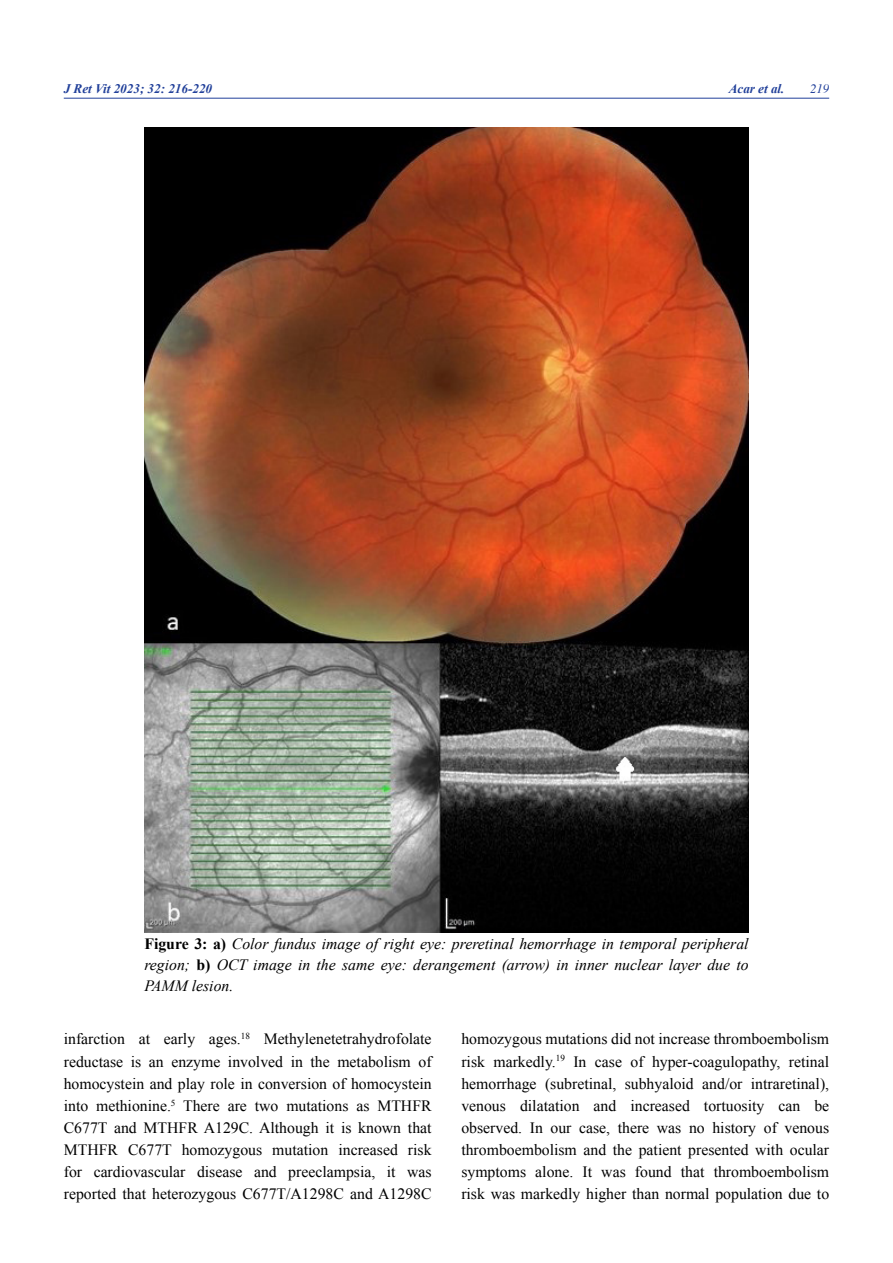
<style>
.page{position:relative;width:893px;height:1263px;background:#fff}
.page>*{position:absolute;margin:0;border:0;box-sizing:border-box;transform-origin:0 0}
.t1{font:15.75px/22px "Times New Roman";color:#000;text-align:justify}
.t2{font:italic 15.75px/21px "Times New Roman";color:#000;text-align:justify}
.t3{font:italic 700 13.2px "Times New Roman";color:#21409a}
.t4{font:italic 12.75px "Times";color:#21409a}
.s1{font-weight:700;font-style:normal}
</style>
<div class="page">
<hr style="left:64px;top:98px;width:765px;height:1px;background:#21409a">
<img style="left:144px;top:128px;width:605px;height:804px">
<p class="t3" style="left:64px;top:79px;width:150px">J Ret Vit 2023; 32: 216-220</p>
<p class="t3" style="left:729px;top:79px;width:57px">Acar et al.</p>
<p class="t4" style="left:810px;top:81px;width:21px">219</p>
<p class="t2" style="left:144px;top:933px;width:606px"><span class="s1">Figure 3: a)</span> Color fundus image of right eye: preretinal hemorrhage in temporal peripheral region; <span class="s1">b)</span> OCT image in the same eye: derangement (arrow) in inner nuclear layer due to PAMM lesion.</p>
<p class="t1" style="left:64px;top:1028px;width:369px">infarction at early ages.<sup>18</sup> Methylenetetrahydrofolate reductase is an enzyme involved in the metabolism of homocystein and play role in conversion of homocystein into methionine.<sup>5</sup> There are two mutations as MTHFR C677T and MTHFR A129C. Although it is known that MTHFR C677T homozygous mutation increased risk for cardiovascular disease and preeclampsia, it was reported that heterozygous C677T/A1298C and A1298C</p>
<p class="t1" style="left:461px;top:1028px;width:369px">homozygous mutations did not increase thromboembolism risk markedly.<sup>19</sup> In case of hyper-coagulopathy, retinal hemorrhage (subretinal, subhyaloid and/or intraretinal), venous dilatation and increased tortuosity can be observed. In our case, there was no history of venous thromboembolism and the patient presented with ocular symptoms alone. It was found that thromboembolism risk was markedly higher than normal population due to</p>
</div>
